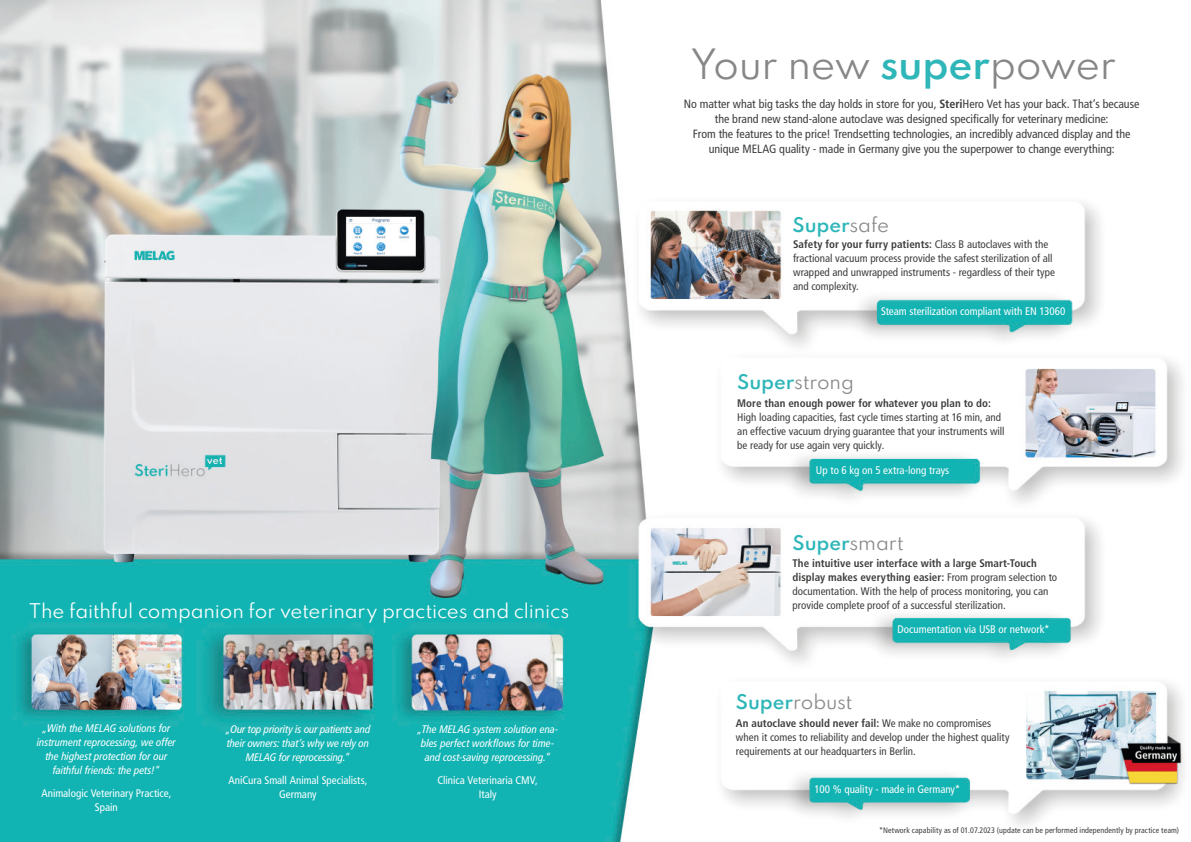
<style>
.page{position:relative;width:1191px;height:842px;background:#fff}
.page>*{position:absolute;margin:0;border:0;box-sizing:border-box;transform-origin:0 0}
.t1{font:100 37px "Spartan";letter-spacing:-.015em;color:#878787}
.t2{font:100 18px "Spartan";letter-spacing:-.01em;color:#fff}
.t3{font:100 18px "Spartan";letter-spacing:-.01em;color:#878787}
.t4{font:100 18px "Spartan";letter-spacing:-.01em;color:#2eb6b9}
.t5{font:condensed 12px/15px "Frutiger LT Pro";letter-spacing:-.005em;color:#3d3d3c;text-align:center}
.t6{font:condensed 11px/14px "Frutiger LT Pro";color:#3d3d3c}
.t7{font:italic condensed 11px/14px "Frutiger LT Pro";letter-spacing:-.005em;color:#fff;text-align:center}
.t8{font:condensed 11px/14px "Frutiger LT Pro";color:#fff;text-align:center}
.t9{font:700 condensed 11px "Frutiger LT Pro";letter-spacing:.005em;color:#3d3d3c}
.t10{font:condensed 8px "Frutiger LT Pro";letter-spacing:.015em;color:#3d3d3c}
.s1{color:#2eb6b9}
.s2{font-weight:700}
.s3{color:#878787}
</style>
<div class="page">
<img style="left:0;top:0;width:1184px;height:842px">
<h2 class="t2" style="left:29px;top:597px;width:542px">The faithful companion for veterinary practices and clinics</h2>
<p class="t7" style="left:37px;top:721px;width:140px">„With the MELAG solutions for instrument reprocessing, we offer the highest protection for our faithful friends: the pets!“</p>
<p class="t8" style="left:41px;top:786px;width:131px">Animalogic Veterinary Practice,<br>Spain</p>
<p class="t7" style="left:225px;top:722px;width:146px">„Our top priority is our patients and their owners: that‘s why we rely on<br>MELAG for reprocessing.“</p>
<p class="t8" style="left:228px;top:773px;width:141px">AniCura Small Animal Specialists,<br>Germany</p>
<p class="t7" style="left:417px;top:722px;width:143px">„The MELAG system solution ena&shy;bles perfect workflows for time&shy;and cost-saving reprocessing.“</p>
<p class="t8" style="left:437px;top:773px;width:102px">Clinica Veterinaria CMV,<br>Italy</p>
<h1 class="t1" style="left:690px;top:36px;width:427px">Your new <span class="s1">super</span>power</h1>
<p class="t5" style="left:684px;top:96px;width:457px">No matter what big tasks the day holds in store for you, <span class="s2">Steri</span>Hero Vet has your back. That‘s because the brand new stand-alone autoclave was designed specifically for veterinary medicine:<br>From the features to the price! Trendsetting technologies, an incredibly advanced display and the unique MELAG quality - made in Germany give you the superpower to change everything:</p>
<h2 class="t4" style="left:792px;top:211px;width:98px">Super<span class="s3">safe</span></h2>
<p class="t6" style="left:793px;top:237px;width:263px"><span class="s2">Safety for your furry patients:</span> Class B autoclaves with the fractional vacuum process provide the safest sterilization of all wrapped and unwrapped instruments - regardless of their type and complexity.</p>
<p class="t8" style="left:881px;top:304px;width:186px">Steam sterilization compliant with EN 13060</p>
<h2 class="t3" style="left:737px;top:368px;width:118px"><span class="s1">Super</span>strong</h2>
<p class="t9" style="left:737px;top:397px;width:255px">More than enough power for whatever you plan to do:</p>
<p class="t6" style="left:737px;top:411px;width:269px">High loading capacities, fast cycle times starting at 16 min, and an effective vacuum drying guarantee that your instruments will be ready for use again very quickly.</p>
<p class="t8" style="left:816px;top:463px;width:135px">Up to 6 kg on 5 extra-long trays</p>
<h2 class="t4" style="left:792px;top:529px;width:113px">Super<span class="s3">smart</span></h2>
<p class="t6" style="left:792px;top:556px;width:266px"><span class="s2">The intuitive user interface with a large Smart-Touch display makes everything easier:</span> From program selection to documentation. With the help of process monitoring, you can provide complete proof of a successful sterilization.</p>
<h2 class="t3" style="left:736px;top:689px;width:118px"><span class="s1">Super</span>robust</h2>
<p class="t8" style="left:897px;top:622px;width:154px">Documentation via USB or network*</p>
<p class="t6" style="left:736px;top:716px;width:275px"><span class="s2">An autoclave should never fail:</span> We make no compromises when it comes to reliability and develop under the highest quality requirements at our headquarters in Berlin.</p>
<p class="t8" style="left:814px;top:782px;width:147px">100 % quality - made in Germany*</p>
<p class="t10" style="left:879px;top:826px;width:301px">*Network capability as of 01.07.2023 (update can be performed independently by practice team)</p>
</div>
